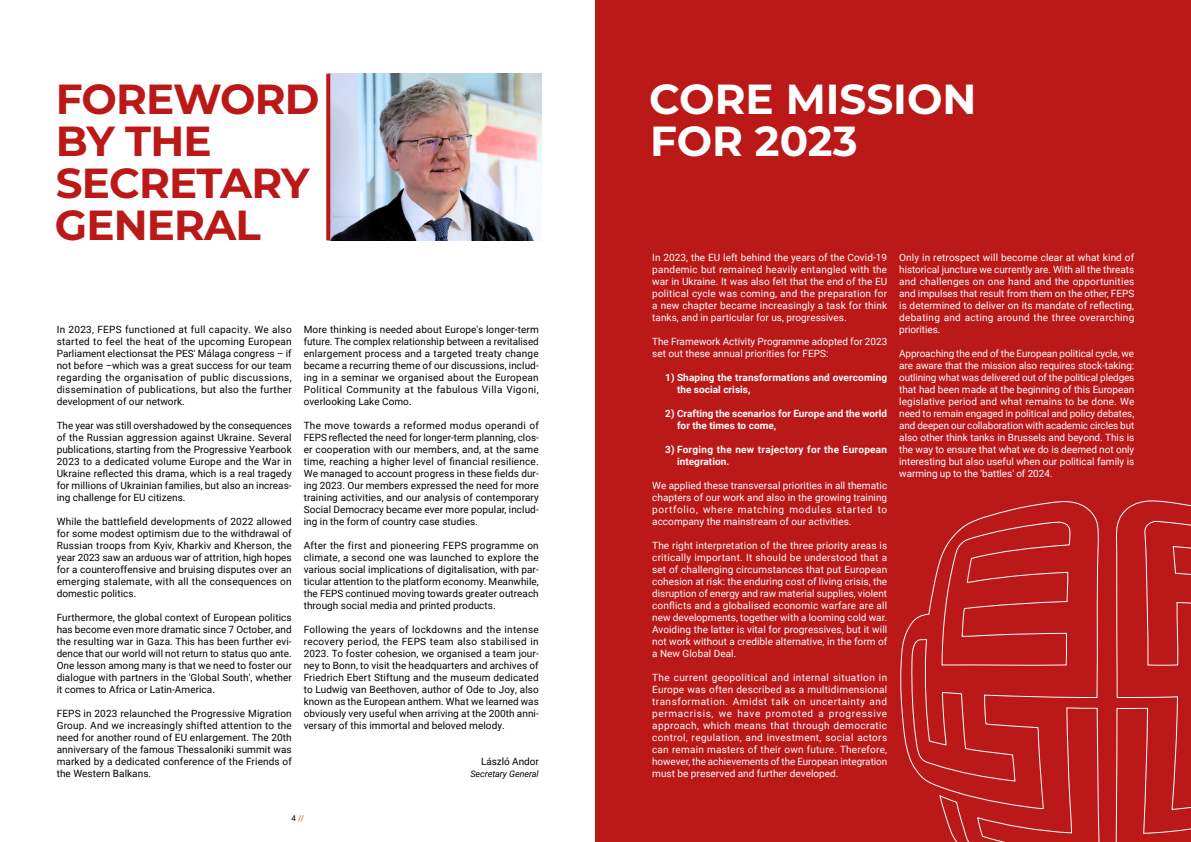
<style>
.page{position:relative;width:1191px;height:842px;background:#fff}
.page>*{position:absolute;margin:0;border:0;box-sizing:border-box;transform-origin:0 0}
.Titre{font:700 42px/42px "Montserrat";letter-spacing:-.02em;color:#bb1818}
.Titre-2{font:700 42px/42px "Montserrat";color:#fff}
.Texte{font:10px/12px "Roboto";letter-spacing:.005em;color:#000;text-align:justify}
.Texte-2{font:10px/12px "Roboto";letter-spacing:.005em;color:#fff;text-align:justify}
.Texte-3{font:700 10px/12px "Roboto";letter-spacing:.005em;color:#fff}
.Texte-4{font:700 10px/12px "Roboto";letter-spacing:.03em;color:#fff}
.Texte-5{font:italic 9px "Roboto";letter-spacing:-.005em;color:#000}
.t1{font:8px "Roboto";color:#e73137}
.s1{color:#000}
</style>
<div class="page">
<div style="left:595px;top:0;width:596px;height:842px;background:#bb1818"></div>
<svg style="left:900px;top:501px;width:291px;height:341px"></svg>
<img style="left:330px;top:74px;width:211px;height:166px">
<svg style="left:326px;top:74px;width:4px;height:166px"></svg>
<p class="Titre" style="left:56px;top:76px;width:265px">FOREWORD<br>BY THE</p>
<p class="Titre" style="left:56px;top:160px;width:255px">SECRETARY</p>
<p class="Titre" style="left:55px;top:202px;width:208px">GENERAL</p>
<p class="Texte" style="left:57px;top:323px;width:237px">In 2023, FEPS functioned at full capacity. We also started to feel the heat of the upcoming European Parliament electionsat the PES' Málaga congress – if not before –which was a great success for our team regarding the organisation of public discussions, dissemination of publications, but also the further development of our network.</p>
<p class="Texte" style="left:57px;top:419px;width:236px">The year was still overshadowed by the consequences of the Russian aggression against Ukraine. Several publications, starting from the Progressive Yearbook 2023 to a dedicated volume Europe and the War in Ukraine reflected this drama, which is a real tragedy for millions of Ukrainian families, but also an increas&shy;ing challenge for EU citizens.</p>
<p class="Texte" style="left:57px;top:515px;width:236px">While the battlefield developments of 2022 allowed for some modest optimism due to the withdrawal of Russian troops from Kyiv, Kharkiv and Kherson, the year 2023 saw an arduous war of attrition, high hopes for a counteroffensive and bruising disputes over an emerging stalemate, with all the consequences on domestic politics.</p>
<p class="Texte" style="left:57px;top:611px;width:236px">Furthermore, the global context of European politics has become even more dramatic since 7 October, and the resulting war in Gaza. This has been further evi&shy;dence that our world will not return to status quo ante.<br>One lesson among many is that we need to foster our dialogue with partners in the 'Global South', whether it comes to Africa or Latin-America.</p>
<p class="Texte" style="left:57px;top:707px;width:237px">FEPS in 2023 relaunched the Progressive Migration Group. And we increasingly shifted attention to the need for another round of EU enlargement. The 20th anniversary of the famous Thessaloniki summit was marked by a dedicated conference of the Friends of the Western Balkans.</p>
<p class="Texte" style="left:304px;top:323px;width:236px">More thinking is needed about Europe's longer-term future. The complex relationship between a revitalised enlargement process and a targeted treaty change became a recurring theme of our discussions, includ&shy;ing in a seminar we organised about the European Political Community at the fabulous Villa Vigoni, overlooking Lake Como.</p>
<p class="Texte" style="left:304px;top:419px;width:236px">The move towards a reformed modus operandi of FEPS reflected the need for longer-term planning, clos&shy;er cooperation with our members, and, at the same time, reaching a higher level of financial resilience.<br>We managed to account progress in these fields dur&shy;ing 2023. Our members expressed the need for more training activities, and our analysis of contemporary Social Democracy became ever more popular, includ&shy;ing in the form of country case studies.</p>
<p class="Texte" style="left:304px;top:539px;width:236px">After the first and pioneering FEPS programme on climate, a second one was launched to explore the various social implications of digitalisation, with par&shy;ticular attention to the platform economy. Meanwhile, the FEPS continued moving towards greater outreach through social media and printed products.</p>
<p class="Texte" style="left:304px;top:623px;width:236px">Following the years of lockdowns and the intense recovery period, the FEPS team also stabilised in 2023. To foster cohesion, we organised a team jour&shy;ney to Bonn, to visit the headquarters and archives of Friedrich Ebert Stiftung and the museum dedicated to Ludwig van Beethoven, author of Ode to Joy, also known as the European anthem. What we learned was obviously very useful when arriving at the 200th anni&shy;versary of this immortal and beloved melody.</p>
<p class="Texte" style="left:481px;top:755px;width:59px">László Andor</p>
<p class="Texte-5" style="left:470px;top:767px;width:70px">Secretary General</p>
<p class="t1" style="left:291px;top:813px;width:14px"><span class="s1">4</span> //</p>
<p class="Titre-2" style="left:649px;top:76px;width:329px">CORE MISSION<br>FOR 2023</p>
<p class="Texte-2" style="left:652px;top:251px;width:236px">In 2023, the EU left behind the years of the Covid-19 pandemic but remained heavily entangled with the war in Ukraine. It was also felt that the end of the EU political cycle was coming, and the preparation for a new chapter became increasingly a task for think tanks, and in particular for us, progressives.</p>
<p class="Texte-2" style="left:652px;top:335px;width:236px">The Framework Activity Programme adopted for 2023 set out these annual priorities for FEPS:</p>
<p class="Texte-3" style="left:677px;top:371px;width:212px;text-indent:-12px">1) Shaping the transformations and overcoming the social crisis,</p>
<p class="Texte-3" style="left:677px;top:407px;width:212px;text-indent:-12px">2) Crafting the scenarios for Europe and the world for the times to come,</p>
<p class="Texte-4" style="left:677px;top:443px;width:212px;text-indent:-12px">3) Forging the new trajectory for the European integration.</p>
<p class="Texte-2" style="left:652px;top:479px;width:236px">We applied these transversal priorities in all thematic chapters of our work and also in the growing training portfolio, where matching modules started to accompany the mainstream of our activities.</p>
<p class="Texte-2" style="left:652px;top:539px;width:236px">The right interpretation of the three priority areas is critically important. It should be understood that a set of challenging circumstances that put European cohesion at risk: the enduring cost of living crisis, the disruption of energy and raw material supplies, violent conflicts and a globalised economic warfare are all new developments, together with a looming cold war.<br>Avoiding the latter is vital for progressives, but it will not work without a credible alternative, in the form of a New Global Deal.</p>
<p class="Texte-2" style="left:652px;top:671px;width:236px">The current geopolitical and internal situation in Europe was often described as a multidimensional transformation. Amidst talk on uncertainty and permacrisis, we have promoted a progressive approach, which means that through democratic control, regulation, and investment, social actors can remain masters of their own future. Therefore, however, the achievements of the European integration must be preserved and further developed.</p>
<p class="Texte-2" style="left:899px;top:251px;width:237px">Only in retrospect will become clear at what kind of historical juncture we currently are. With all the threats and challenges on one hand and the opportunities and impulses that result from them on the other, FEPS is determined to deliver on its mandate of reflecting, debating and acting around the three overarching priorities.</p>
<p class="Texte-2" style="left:899px;top:347px;width:237px">Approaching the end of the European political cycle, we are aware that the mission also requires stock-taking: outlining what was delivered out of the political pledges that had been made at the beginning of this European legislative period and what remains to be done. We need to remain engaged in political and policy debates, and deepen our collaboration with academic circles but also other think tanks in Brussels and beyond. This is the way to ensure that what we do is deemed not only interesting but also useful when our political family is warming up to the 'battles' of 2024.</p>
</div>
